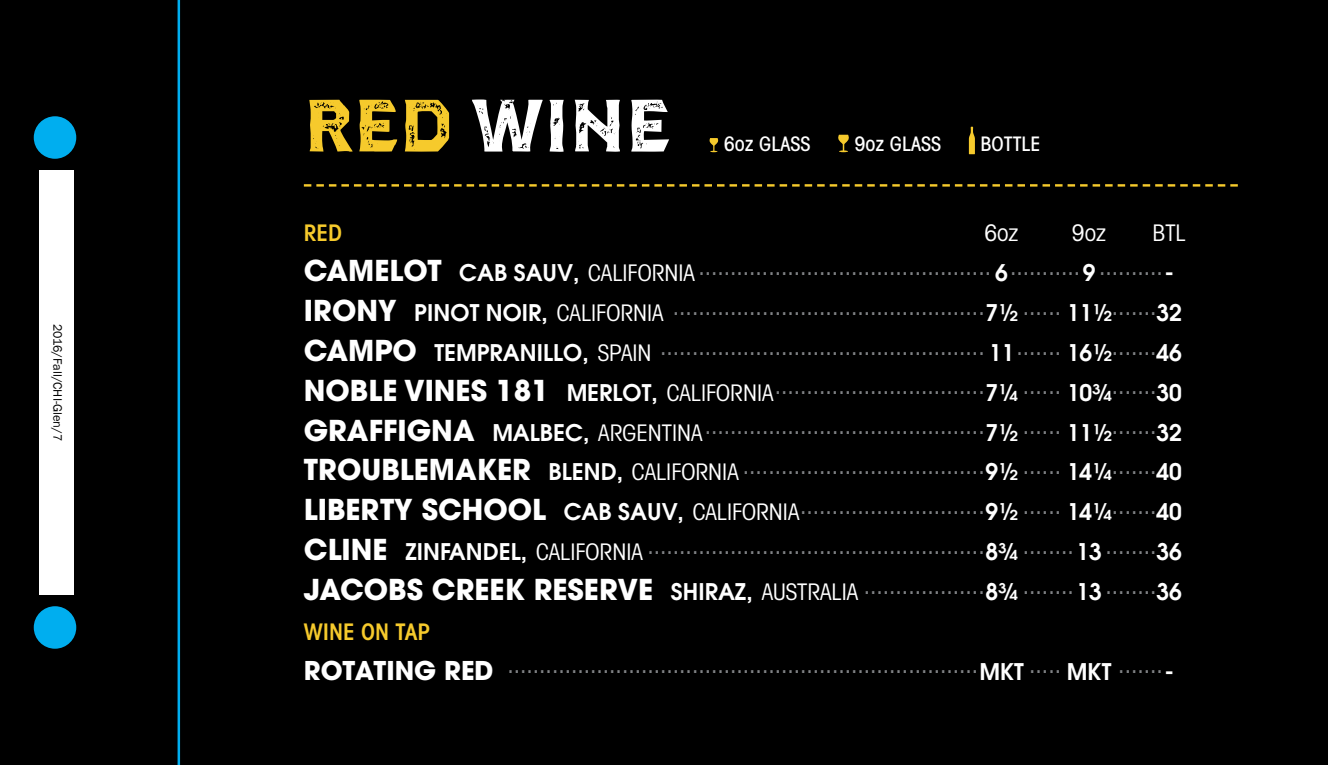
<style>
.page{position:relative;width:1328px;height:765px;background:#000}
.page>*{position:absolute;margin:0;border:0;box-sizing:border-box;transform-origin:0 0}
.t1{font:82px "Dever Ser Pri Bol";color:#fff}
.t2{font:500 condensed 23px/39.8px "Avant Garde";color:#808285}
.t3{font:condensed 23px "Avant Garde";color:#fff}
.t4{font:600 condensed 23px "Avant Garde";color:#f6ca2c}
.t5{font:500 condensed 20px "Avant Garde";color:#fff}
.t6{font:12.5px "Franklin Gothic";color:#000}
.s1{color:#f6ca2c}
.s2{font-weight:400;color:#fff}
.s3{font-weight:700;font-stretch:normal;font-size:28.5px;color:#fff}
.s4{font-weight:600;font-stretch:normal;color:#fff}
.s5{font-weight:600;color:#f6ca2c}
.s6{font-weight:700;font-stretch:normal;font-size:25.75px;color:#fff}
</style>
<div class="page">
<svg style="left:709px;top:138px;width:10px;height:14px"></svg>
<svg style="left:838px;top:135px;width:11px;height:17px"></svg>
<svg style="left:969px;top:127px;width:6px;height:27px"></svg>
<svg style="left:304px;top:184px;width:934px;height:3px"></svg>
<div style="left:39px;top:170px;width:34px;height:425px;background:#fff"></div>
<hr style="left:178px;top:0;width:2px;height:765px;background:#00aeef">
<div style="left:34px;top:116px;width:42px;height:43px;background:#00aeef;border-radius:50%"></div>
<div style="left:34px;top:606px;width:42px;height:43px;background:#00aeef;border-radius:50%"></div>
<p class="t6" style="left:65px;top:324px;width:119px;rotate:90deg">2016/Fall/CHI-Glen/7</p>
<h1 class="t1" style="left:304px;top:66px;width:369px"><span class="s1">RED</span> WINE</h1>
<p class="t5" style="left:723px;top:132px;width:88px">6oz GLASS</p>
<p class="t5" style="left:854px;top:132px;width:88px">9oz GLASS</p>
<p class="t5" style="left:980px;top:132px;width:61px">BOTTLE</p>
<p class="t4" style="left:304px;top:219px;width:40px">RED</p>
<p class="t3" style="left:984px;top:219px;width:36px">6oz</p>
<p class="t3" style="left:1072px;top:219px;width:36px">9oz</p>
<p class="t2" style="left:304px;top:216px;width:883px;line-height:33.5px;text-indent:848px"><span class="s2">BTL<br></span><span class="s3">CAMELOT</span> <span class="s4">CAB SAUV,</span> <span class="s2">CALIFORNIA</span> .............................................. <span class="s4">6</span>...........<span class="s4">9</span> ..........<span class="s4">-</span></p>
<p class="t2" style="left:304px;top:286px;width:879px;text-align:justify"><span class="s3">IRONY</span> <span class="s4">PINOT NOIR,</span> <span class="s2">CALIFORNIA</span> .................................................<span class="s4">7½</span> ...... <span class="s4">11½</span>.......<span class="s4">32<br></span><span class="s3">CAMPO</span> <span class="s4">TEMPRANILLO,</span> <span class="s2">SPAIN</span> ................................................... <span class="s4">11</span>....... <span class="s4">16½</span>.......<span class="s4">46<br></span><span class="s3">NOBLE VINES 181</span> <span class="s4">MERLOT,</span> <span class="s2">CALIFORNIA</span>.................................<span class="s4">7¼</span> ...... <span class="s4">10¾</span>.......<span class="s4">30<br></span><span class="s3">GRAFFIGNA</span> <span class="s4">MALBEC,</span> <span class="s2">ARGENTINA</span>............................................<span class="s4">7½</span> ...... <span class="s4">11½</span>.......<span class="s4">32<br></span><span class="s3">TROUBLEMAKER</span> <span class="s4">BLEND,</span> <span class="s2">CALIFORNIA</span> ......................................<span class="s4">9½</span> ...... <span class="s4">14¼</span>.......<span class="s4">40<br></span><span class="s3">LIBERTY SCHOOL</span> <span class="s4">CAB SAUV,</span> <span class="s2">CALIFORNIA</span>.............................<span class="s4">9½</span> ...... <span class="s4">14¼</span>.......<span class="s4">40<br></span><span class="s3">CLINE</span> <span class="s4">ZINFANDEL,</span> <span class="s2">CALIFORNIA</span> .....................................................<span class="s4">8¾</span> ........<span class="s4">13</span> ........<span class="s4">36<br></span><span class="s3">JACOBS CREEK RESERVE</span> <span class="s4">SHIRAZ,</span> <span class="s2">AUSTRALIA</span> ...................<span class="s4">8¾</span> ........<span class="s4">13</span> ........<span class="s4">36</span></p>
<p class="t2" style="left:304px;top:614px;width:871px;line-height:33.5px"><span class="s5">WINE ON TAP<br></span><span class="s6">ROTATING RED</span> ..........................................................................<span class="s4">MKT</span> ..... <span class="s4">MKT</span> .......<span class="s4">-</span></p>
</div>
